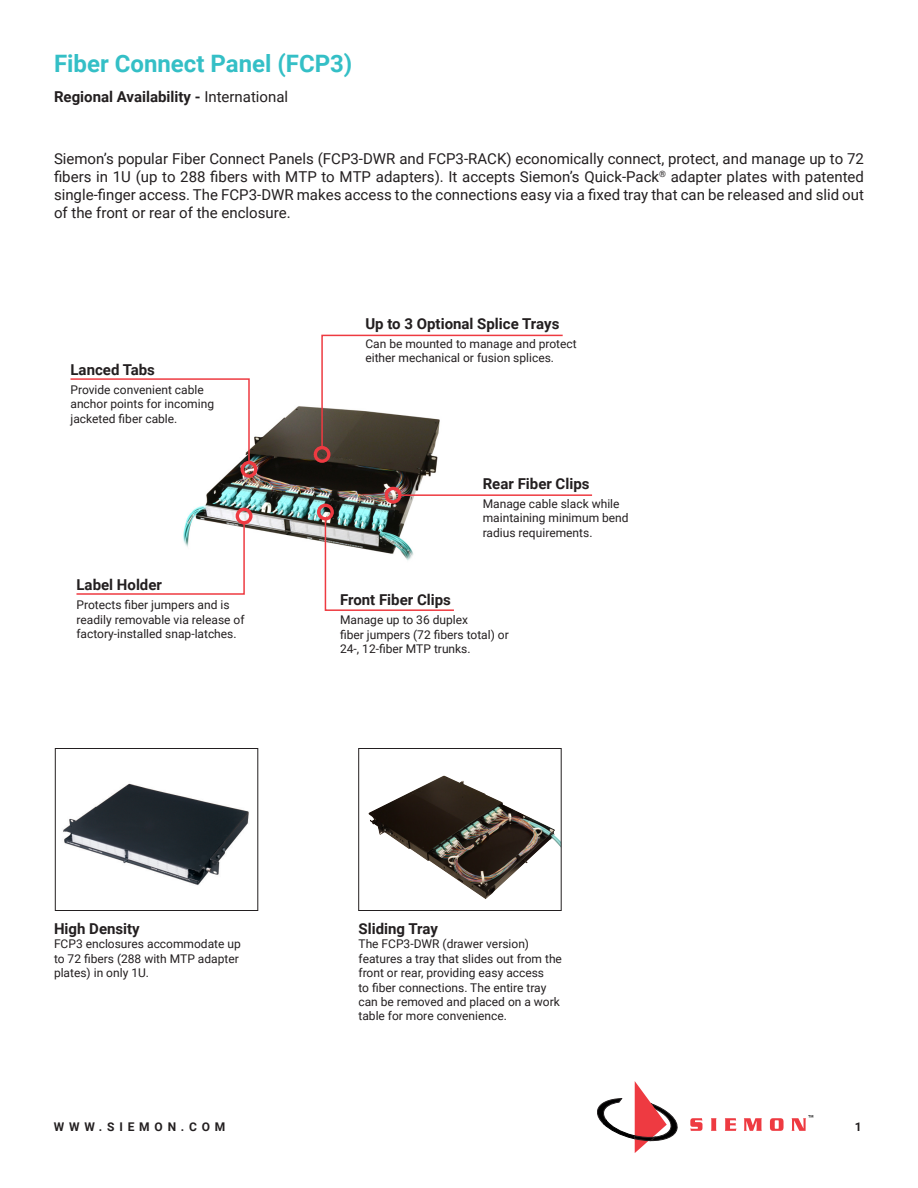
<style>
.page{position:relative;width:918px;height:1188px;background:#fff}
.page>*{position:absolute;margin:0;border:0;box-sizing:border-box;transform-origin:0 0}
.t1{font:700 24px "Roboto";color:#34bfc6}
.Main_Paragraph_Copy{font:15px/18px "Roboto";color:#231f20;text-align:justify}
.Callout_Title{font:700 15px "Roboto";color:#231f20}
.Picture_Title{font:700 15px "Roboto";color:#231f20}
.Callout_Copy{font:12px/14.4px "Roboto";color:#231f20}
.Picture_Copy{font:12px/14.4px "Roboto";color:#231f20}
.t2{font:700 12px "Roboto";letter-spacing:.4em;color:#231f20}
.s1{font-weight:400}
</style>
<div class="page">
<svg style="left:597px;top:1081px;width:81px;height:72px"></svg>
<svg style="left:690px;top:1118px;width:12px;height:13px"></svg>
<svg style="left:711px;top:1118px;width:6px;height:13px"></svg>
<svg style="left:725px;top:1118px;width:11px;height:13px"></svg>
<svg style="left:744px;top:1118px;width:18px;height:13px"></svg>
<svg style="left:770px;top:1118px;width:14px;height:13px"></svg>
<svg style="left:792px;top:1115px;width:21px;height:16px"></svg>
<img style="left:186px;top:406px;width:252px;height:136px">
<hr style="left:400px;top:494px;width:192px;height:2px;background:#ee3a41">
<div style="left:385px;top:487px;width:17px;height:17px;border:3px solid #ee3a41;border-radius:50%"></div>
<svg style="left:324px;top:517px;width:130px;height:94px"></svg>
<div style="left:317px;top:504px;width:17px;height:16px;border:3px solid #ee3a41;border-radius:50%"></div>
<svg style="left:76px;top:521px;width:170px;height:74px"></svg>
<div style="left:236px;top:508px;width:17px;height:16px;border:3px solid #ee3a41;border-radius:50%"></div>
<svg style="left:70px;top:378px;width:180px;height:86px"></svg>
<div style="left:241px;top:461px;width:16px;height:17px;border:3px solid #ee3a41;border-radius:50%"></div>
<svg style="left:321px;top:334px;width:242px;height:115px"></svg>
<div style="left:314px;top:446px;width:17px;height:17px;border:3px solid #ee3a41;border-radius:50%"></div>
<img style="left:63px;top:783px;width:186px;height:102px">
<div style="left:55px;top:748px;width:203px;height:163px;border:1px solid #231f20"></div>
<img style="left:368px;top:776px;width:192px;height:123px">
<div style="left:358px;top:748px;width:204px;height:163px;border:1px solid #231f20"></div>
<h1 class="t1" style="left:54px;top:47px;width:300px">Fiber Connect Panel (FCP3)</h1>
<p class="Callout_Title" style="left:54px;top:86px;width:236px">Regional Availability - <span class="s1">International</span></p>
<p class="Main_Paragraph_Copy" style="left:54px;top:149px;width:812px">Siemon’s popular Fiber Connect Panels (FCP3-DWR and FCP3-RACK) economically connect, protect, and manage up to 72 fibers in 1U (up to 288 fibers with MTP to MTP adapters). It accepts Siemon’s Quick-Pack<sup>®</sup> adapter plates with patented single-finger access. The FCP3-DWR makes access to the connections easy via a fixed tray that can be released and slid out of the front or rear of the enclosure.</p>
<p class="Callout_Title" style="left:70px;top:359px;width:86px">Lanced Tabs</p>
<p class="Callout_Copy" style="left:70px;top:382px;width:145px">Provide convenient cable anchor points for incoming jacketed fiber cable.</p>
<p class="Callout_Title" style="left:76px;top:574px;width:87px">Label Holder</p>
<p class="Callout_Copy" style="left:76px;top:597px;width:155px">Protects fiber jumpers and is</p>
<p class="Callout_Copy" style="left:76px;top:612px;width:170px">readily removable via release of factory-installed snap-latches.</p>
<p class="Callout_Title" style="left:365px;top:313px;width:196px">Up to 3 Optional Splice Trays</p>
<p class="Callout_Copy" style="left:365px;top:336px;width:213px">Can be mounted to manage and protect either mechanical or fusion splices.</p>
<p class="Callout_Title" style="left:483px;top:473px;width:108px">Rear Fiber Clips</p>
<p class="Callout_Copy" style="left:483px;top:496px;width:138px">Manage cable slack while</p>
<p class="Callout_Copy" style="left:483px;top:510px;width:147px">maintaining minimum bend radius requirements.</p>
<p class="Callout_Title" style="left:340px;top:589px;width:112px">Front Fiber Clips</p>
<p class="Callout_Copy" style="left:340px;top:612px;width:129px">Manage up to 36 duplex</p>
<p class="Callout_Copy" style="left:340px;top:627px;width:170px">fiber jumpers (72 fibers total) or<br>24-, 12-fiber MTP trunks.</p>
<p class="Picture_Title" style="left:54px;top:918px;width:87px">High Density</p>
<p class="Picture_Copy" style="left:54px;top:936px;width:188px">FCP3 enclosures accommodate up to 72 fibers (288 with MTP adapter plates) in only 1U.</p>
<p class="t2" style="left:54px;top:1118px;width:173px">WWW.SIEMON.COM</p>
<p class="Picture_Title" style="left:359px;top:918px;width:81px">Sliding Tray</p>
<p class="Picture_Copy" style="left:359px;top:936px;width:205px">The FCP3-DWR (drawer version) features a tray that slides out from the front or rear, providing easy access<br>to fiber connections. The entire tray can be removed and placed on a work table for more convenience.</p>
<p class="t2" style="left:855px;top:1118px;width:8px">1</p>
</div>
